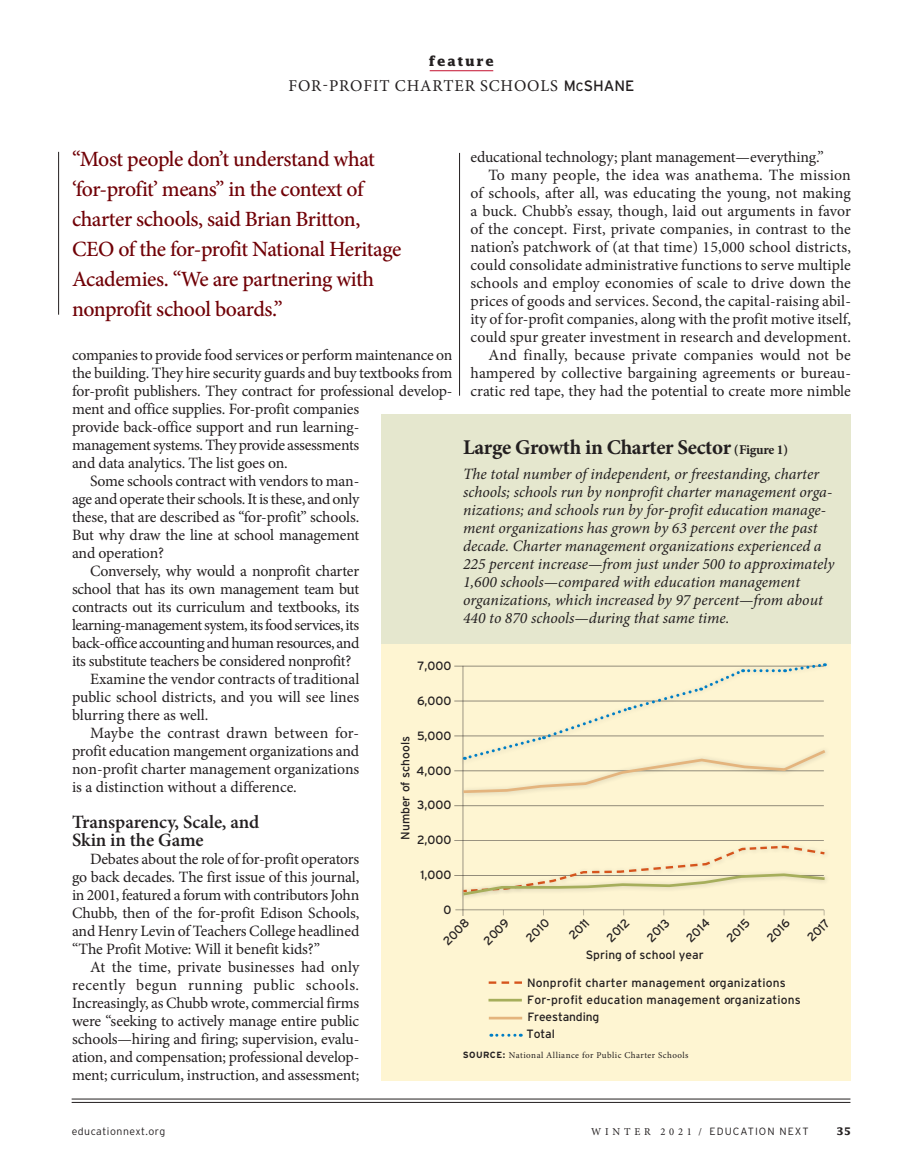
<style>
.page{position:relative;width:905px;height:1175px;background:#fff}
.page>*{position:absolute;margin:0;border:0;box-sizing:border-box;transform-origin:0 0}
.t1{font:500 21.75px/30px "Minion Pro";letter-spacing:-.025em;color:#700006}
.t2{font:700 21px "Minion Pro";letter-spacing:-.015em;color:#231f20}
.t3{font:600 18.75px/18px "Minion Pro";letter-spacing:-.005em;color:#231f20}
.t4{font:16.5px "Minion Pro";letter-spacing:.05em;color:#231f20}
.t5{font:15.75px/18px "Minion Pro";letter-spacing:-.01em;color:#231f20;text-align:justify}
.t6{font:italic 15.75px/18px "Minion Pro";color:#231f20}
.t7{font:15.75px "Minion Pro";letter-spacing:.01em;color:#231f20}
.t8{font:15.75px "Minion Pro";letter-spacing:.015em;color:#231f20}
.t9{font:15.75px "Minion Pro";letter-spacing:-.03em;color:#231f20}
.t10{font:700 13.5px "Lucida Std";letter-spacing:.12em;color:#231f20}
.t11{font:12px "Interstate";letter-spacing:.015em;color:#231f20}
.t12{font:12px/17px "Interstate";letter-spacing:-.01em;color:#231f20}
.t13{font:300 10.5px "Interstate";letter-spacing:.1em;color:#231f20}
.t14{font:300 10.5px "Interstate";letter-spacing:.05em;color:#231f20}
.t15{font:700 10.5px "Lucida";color:#231f20}
.t16{font:9px "Minion Pro";letter-spacing:.05em;color:#231f20}
.s1{font-family:"Interstate";font-size:15px}
.s2{font-family:"Interstate";font-size:12px}
.s3{font-size:13.5px}
.s4{font-family:"Interstate";font-weight:700}
.s5{font-family:"Minion Pro";font-weight:400}
</style>
<div class="page">
<hr style="left:72px;top:1102px;width:778px;height:1px;background:#231f20">
<hr style="left:72px;top:1098px;width:778px;height:1px;background:#231f20">
<hr style="left:459px;top:153px;width:1px;height:243px;background:#231f20">
<hr style="left:429px;top:70px;width:64px;height:1px;background:#c3102e">
<div style="left:382px;top:460px;width:468px;height:620px;background:#fef5d2"></div>
<div style="left:382px;top:414px;width:468px;height:229px;background:#e5e7ce"></div>
<hr style="left:455px;top:909px;width:368px;height:1px;background:#231f20">
<hr style="left:462px;top:666px;width:1px;height:250px;background:#231f20">
<hr style="left:454px;top:666px;width:369px;height:1px;background:#231f20">
<hr style="left:454px;top:700px;width:369px;height:1px;background:#231f20">
<hr style="left:454px;top:735px;width:369px;height:1px;background:#231f20">
<hr style="left:454px;top:770px;width:369px;height:1px;background:#231f20">
<hr style="left:454px;top:805px;width:369px;height:1px;background:#231f20">
<hr style="left:454px;top:840px;width:369px;height:1px;background:#231f20">
<hr style="left:454px;top:875px;width:369px;height:1px;background:#231f20">
<div style="left:459px;top:659px;width:372px;height:106px;background:#fef5d2"></div>
<div style="left:459px;top:746px;width:371px;height:52px;background:#fef5d2"></div>
<svg style="left:460px;top:663px;width:367px;height:131px"></svg>
<div style="left:459px;top:841px;width:371px;height:56px;background:#fef5d2"></div>
<div style="left:459px;top:869px;width:371px;height:32px;background:#fef5d2"></div>
<svg style="left:460px;top:844px;width:366px;height:53px"></svg>
<svg style="left:488px;top:981px;width:34px;height:2px"></svg>
<svg style="left:491px;top:1033px;width:30px;height:3px"></svg>
<hr style="left:488px;top:998px;width:34px;height:3px;background:#a6ae5b">
<hr style="left:489px;top:1016px;width:33px;height:3px;background:#e4b47d">
<hr style="left:58px;top:152px;width:1px;height:163px;background:#231f20">
<p class="t10" style="left:429px;top:53px;width:67px">feature</p>
<p class="t4" style="left:288px;top:75px;width:347px">FOR-PROFIT CHARTER SCHOOLS <span class="s1">M</span><span class="s2">C</span><span class="s1">SHANE</span></p>
<h1 class="t1" style="left:72px;top:144px;width:331px">“Most people don’t understand what ‘for-profit’ means” in the context of charter schools, said Brian Britton, CEO of the for-profit National Heritage Academies. “We are partnering with nonprofit school boards.”</h1>
<p class="t5" style="left:470px;top:148px;width:354px">educational technology; plant management—everything.”</p>
<p class="t8" style="left:488px;top:164px;width:364px">To many people, the idea was anathema. The mission</p>
<p class="t5" style="left:470px;top:184px;width:382px">of schools, after all, was educating the young, not making</p>
<p class="t5" style="left:470px;top:202px;width:382px">a buck. Chubb’s essay, though, laid out arguments in favor</p>
<p class="t5" style="left:470px;top:220px;width:382px">of the concept. First, private companies, in contrast to the</p>
<p class="t5" style="left:470px;top:238px;width:382px">nation’s patchwork of (at that time) 15,000 school districts,</p>
<p class="t7" style="left:470px;top:254px;width:382px">could consolidate administrative functions to serve multiple</p>
<p class="t7" style="left:470px;top:272px;width:382px">schools and employ economies of scale to drive down the</p>
<p class="t5" style="left:470px;top:292px;width:382px">prices of goods and services. Second, the capital-raising abil-</p>
<p class="t5" style="left:470px;top:310px;width:382px">ity of for-profit companies, along with the profit motive itself,</p>
<p class="t5" style="left:470px;top:328px;width:382px">could spur greater investment in research and development.</p>
<p class="t8" style="left:488px;top:344px;width:364px">And finally, because private companies would not be</p>
<p class="t7" style="left:470px;top:362px;width:382px">hampered by collective bargaining agreements or bureau-</p>
<p class="t5" style="left:470px;top:382px;width:382px">cratic red tape, they had the potential to create more nimble</p>
<p class="t5" style="left:72px;top:346px;width:382px">companies to provide food services or perform maintenance on</p>
<p class="t5" style="left:72px;top:364px;width:382px">the building. They hire security guards and buy textbooks from</p>
<p class="t5" style="left:72px;top:382px;width:382px">for-profit publishers. They contract for professional develop-</p>
<p class="t5" style="left:72px;top:400px;width:289px">ment and office supplies. For-profit companies</p>
<p class="t5" style="left:72px;top:418px;width:289px">provide back-office support and run learning-</p>
<p class="t5" style="left:72px;top:436px;width:289px">management systems. They provide assessments</p>
<p class="t5" style="left:72px;top:454px;width:217px">and data analytics. The list goes on.</p>
<p class="t5" style="left:90px;top:472px;width:271px">Some schools contract with vendors to man-</p>
<p class="t5" style="left:72px;top:490px;width:289px">age and operate their schools. It is these, and only</p>
<p class="t5" style="left:72px;top:508px;width:289px">these, that are described as “for-profit” schools.</p>
<p class="t5" style="left:72px;top:526px;width:289px">But why draw the line at school management</p>
<p class="t5" style="left:72px;top:544px;width:94px">and operation?</p>
<p class="t5" style="left:90px;top:562px;width:271px">Conversely, why would a nonprofit charter</p>
<p class="t5" style="left:72px;top:580px;width:289px">school that has its own management team but</p>
<p class="t5" style="left:72px;top:598px;width:289px">contracts out its curriculum and textbooks, its</p>
<p class="t9" style="left:72px;top:614px;width:289px">learning-management system, its food services, its</p>
<p class="t9" style="left:72px;top:632px;width:289px">back-office accounting and human resources, and</p>
<p class="t5" style="left:72px;top:652px;width:281px">its substitute teachers be considered nonprofit?</p>
<p class="t5" style="left:90px;top:670px;width:271px">Examine the vendor contracts of traditional</p>
<p class="t5" style="left:72px;top:688px;width:289px">public school districts, and you will see lines</p>
<p class="t5" style="left:72px;top:706px;width:138px">blurring there as well.</p>
<p class="t8" style="left:90px;top:722px;width:271px">Maybe the contrast drawn between for-</p>
<p class="t5" style="left:72px;top:742px;width:289px">profit education mangement organizations and</p>
<p class="t5" style="left:72px;top:760px;width:289px">non-profit charter management organizations</p>
<p class="t5" style="left:72px;top:778px;width:226px">is a distinction without a difference.</p>
<p class="t3" style="left:72px;top:814px;width:189px">Transparency, Scale, and<br>Skin in the Game</p>
<p class="t5" style="left:72px;top:850px;width:289px;text-indent:18px">Debates about the role of for-profit operators go back decades. The first issue of this journal, in 2001, featured a forum with contributors John Chubb, then of the for-profit Edison Schools, and Henry Levin of Teachers College headlined “The Profit Motive: Will it benefit kids?”</p>
<p class="t5" style="left:72px;top:958px;width:289px;text-indent:18px">At the time, private businesses had only recently begun running public schools.<br>Increasingly, as Chubb wrote, commercial firms were “seeking to actively manage entire public schools—hiring and firing; supervision, evalu&shy;ation, and compensation; professional develop&shy;ment; curriculum, instruction, and assessment;</p>
<h2 class="t2" style="left:463px;top:432px;width:326px">Large Growth in Charter Sector <span class="s3">(Figure 1)</span></h2>
<p class="t6" style="left:463px;top:464px;width:373px">The total number of independent, or freestanding, charter schools; schools run by nonprofit charter management orga&shy;nizations; and schools run by for-profit education manage&shy;ment organizations has grown by 63 percent over the past decade. Charter management organizations experienced a 225 percent increase—from just under 500 to approximately 1,600 schools—compared with education management organizations, which increased by 97 percent—from about 440 to 870 schools—during that same time.</p>
<p class="t11" style="left:417px;top:659px;width:35px">7,000</p>
<p class="t11" style="left:417px;top:694px;width:36px">6,000</p>
<p class="t11" style="left:417px;top:728px;width:36px">5,000</p>
<p class="t11" style="left:416px;top:763px;width:36px">4,000</p>
<p class="t11" style="left:417px;top:798px;width:35px">3,000</p>
<p class="t11" style="left:417px;top:833px;width:36px">2,000</p>
<p class="t11" style="left:420px;top:868px;width:32px">1,000</p>
<p class="t11" style="left:443px;top:903px;width:9px">0</p>
<p class="t11" style="left:398px;top:840px;width:105px;rotate:-90deg">Number of schools</p>
<p class="t11" style="left:440px;top:938px;width:33px;rotate:-45deg">2008</p>
<p class="t11" style="left:480px;top:937px;width:32px;rotate:-45deg">2009</p>
<p class="t11" style="left:523px;top:935px;width:29px;rotate:-45deg">2010</p>
<p class="t11" style="left:566px;top:932px;width:25px;rotate:-45deg">2011</p>
<p class="t11" style="left:603px;top:935px;width:29px;rotate:-45deg">2012</p>
<p class="t11" style="left:644px;top:935px;width:28px;rotate:-45deg">2013</p>
<p class="t11" style="left:683px;top:935px;width:29px;rotate:-45deg">2014</p>
<p class="t11" style="left:724px;top:935px;width:29px;rotate:-45deg">2015</p>
<p class="t11" style="left:764px;top:935px;width:29px;rotate:-45deg">2016</p>
<p class="t11" style="left:804px;top:934px;width:28px;rotate:-45deg">2017</p>
<p class="t11" style="left:585px;top:948px;width:119px">Spring of school year</p>
<p class="t11" style="left:527px;top:975px;width:260px">Nonprofit charter management organizations</p>
<p class="t12" style="left:526px;top:1008px;width:74px">Freestanding<br>Total</p>
<p class="t11" style="left:527px;top:993px;width:275px">For-profit education management organizations</p>
<p class="t16" style="left:462px;top:1049px;width:227px"><span class="s4">SOURCE:</span> National Alliance for Public Charter Schools</p>
<p class="t14" style="left:72px;top:1125px;width:95px">educationnext.org</p>
<p class="t13" style="left:591px;top:1125px;width:219px"><span class="s5">W I N T E R 2 0 2 1 /</span> EDUCATION NEXT</p>
<p class="t15" style="left:836px;top:1124px;width:16px">35</p>
</div>
